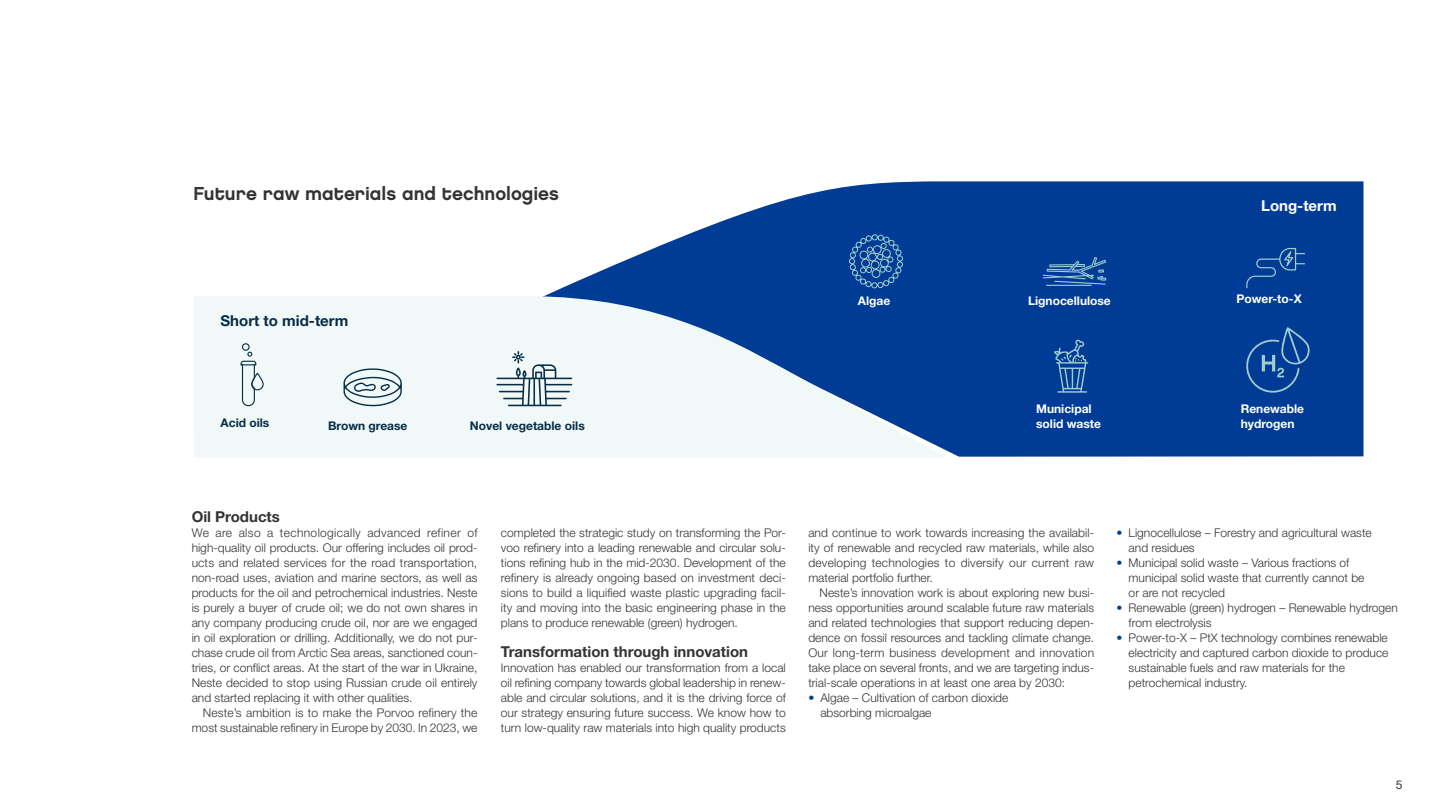
<style>
.page{position:relative;width:1440px;height:810px;background:#fff}
.page>*{position:absolute;margin:0;border:0;box-sizing:border-box;transform-origin:0 0}
.t1{font:18.75px "Chalet New York Nineteen Eighty";color:#333}
.t2{font:700 15px "Helvetica Neue LT Std";color:#333}
.t3{font:700 15px "Helvetica Neue LT Std";color:#052d46}
.t4{font:700 15px "Helvetica Neue LT Std";color:#fff}
.t5{font:300 12px/15px "Helvetica Neue LT Std";color:#333;text-align:justify}
.t6{font:700 12px/15px "Helvetica Neue LT Std";color:#fff}
.t7{font:700 12px "Helvetica Neue LT Std";color:#052d46}
.t8{font:12px "Helvetica Neue LT Std";color:#333}
.s1{color:#003c96}
</style>
<div class="page">
<svg style="left:544px;top:181px;width:820px;height:276px;background:#1d52a1"></svg>
<svg style="left:194px;top:296px;width:752px;height:161px;fill:#f1f8f8"></svg>
<svg style="left:1244px;top:327px;width:67px;height:68px;background:#154f9d"></svg>
<svg style="left:496px;top:351px;width:76px;height:55px"></svg>
<svg style="left:240px;top:343px;width:23px;height:64px"></svg>
<svg style="left:344px;top:368px;width:58px;height:38px"></svg>
<svg style="left:849px;top:234px;width:54px;height:55px;background:#265fa3"></svg>
<svg style="left:1043px;top:257px;width:63px;height:29px;background:#2b63a4"></svg>
<svg style="left:1054px;top:339px;width:34px;height:54px;background:#2961a4"></svg>
<svg style="left:1246px;top:248px;width:59px;height:40px;background:#114b9b"></svg>
<h1 class="t1" style="left:194px;top:182px;width:367px">Future raw materials and technologies</h1>
<p class="t3" style="left:221px;top:311px;width:129px">Short to mid-term</p>
<p class="t6" style="left:858px;top:292px;width:34px">Algae</p>
<p class="t6" style="left:1028px;top:292px;width:84px">Lignocellulose</p>
<p class="t4" style="left:1261px;top:196px;width:77px">Long-term</p>
<p class="t6" style="left:1236px;top:291px;width:67px">Power-to-X</p>
<p class="t6" style="left:1036px;top:401px;width:66px">Municipal solid waste</p>
<p class="t6" style="left:1241px;top:401px;width:65px">Renewable</p>
<p class="t7" style="left:221px;top:416px;width:50px">Acid oils</p>
<p class="t7" style="left:328px;top:418px;width:81px">Brown grease</p>
<p class="t7" style="left:470px;top:418px;width:116px">Novel vegetable oils</p>
<p class="t6" style="left:1241px;top:416px;width:55px">hydrogen</p>
<p class="t2" style="left:192px;top:507px;width:90px">Oil Products</p>
<p class="t5" style="left:192px;top:525px;width:287px">We are also a technologically advanced refiner of high-quality oil products. Our offering includes oil prod&shy;ucts and related services for the road transportation, non-road uses, aviation and marine sectors, as well as products for the oil and petrochemical industries. Neste is purely a buyer of crude oil; we do not own shares in any company producing crude oil, nor are we engaged in oil exploration or drilling. Additionally, we do not pur&shy;chase crude oil from Arctic Sea areas, sanctioned coun&shy;tries, or conflict areas. At the start of the war in Ukraine, Neste decided to stop using Russian crude oil entirely and started replacing it with other qualities.</p>
<p class="t5" style="left:192px;top:705px;width:287px;text-align:right">Neste’s ambition is to make the Porvoo refinery the most sustainable refinery in Europe by 2030. In 2023, we</p>
<p class="t5" style="left:501px;top:525px;width:287px">completed the strategic study on transforming the Por&shy;voo refinery into a leading renewable and circular solu&shy;tions refining hub in the mid-2030. Development of the refinery is already ongoing based on investment deci&shy;sions to build a liquified waste plastic upgrading facil&shy;ity and moving into the basic engineering phase in the plans to produce renewable (green) hydrogen.</p>
<p class="t2" style="left:501px;top:642px;width:249px">Transformation through innovation</p>
<p class="t5" style="left:501px;top:660px;width:286px">Innovation has enabled our transformation from a local oil refining company towards global leadership in renew&shy;able and circular solutions, and it is the driving force of our strategy ensuring future success. We know how to turn low-quality raw materials into high quality products</p>
<p class="t5" style="left:808px;top:525px;width:287px">and continue to work towards increasing the availabil&shy;ity of renewable and recycled raw materials, while also developing technologies to diversify our current raw material portfolio further.</p>
<p class="t5" style="left:808px;top:585px;width:287px;text-indent:11px">Neste’s innovation work is about exploring new busi&shy;ness opportunities around scalable future raw materials and related technologies that support reducing depen&shy;dence on fossil resources and tackling climate change.<br>Our long-term business development and innovation take place on several fronts, and we are targeting indus&shy;trial-scale operations in at least one area by 2030:</p>
<p class="t5" style="left:820px;top:690px;width:190px;text-indent:-12px"><span class="s1">•</span> Algae – Cultivation of carbon dioxide absorbing microalgae</p>
<p class="t5" style="left:1129px;top:525px;width:245px;text-indent:-12px"><span class="s1">•</span> Lignocellulose – Forestry and agricultural waste and residues</p>
<p class="t5" style="left:1129px;top:555px;width:237px;text-align:left;text-indent:-12px"><span class="s1">•</span> Municipal solid waste – Various fractions of municipal solid waste that currently cannot be or are not recycled</p>
<p class="t5" style="left:1129px;top:600px;width:271px;text-indent:-12px"><span class="s1">•</span> Renewable (green) hydrogen – Renewable hydrogen from electrolysis</p>
<p class="t5" style="left:1129px;top:630px;width:261px;text-align:left;text-indent:-12px"><span class="s1">•</span> Power-to-X – PtX technology combines renewable electricity and captured carbon dioxide to produce sustainable fuels and raw materials for the petrochemical industry.</p>
<p class="t8" style="left:1396px;top:778px;width:8px">5</p>
</div>
